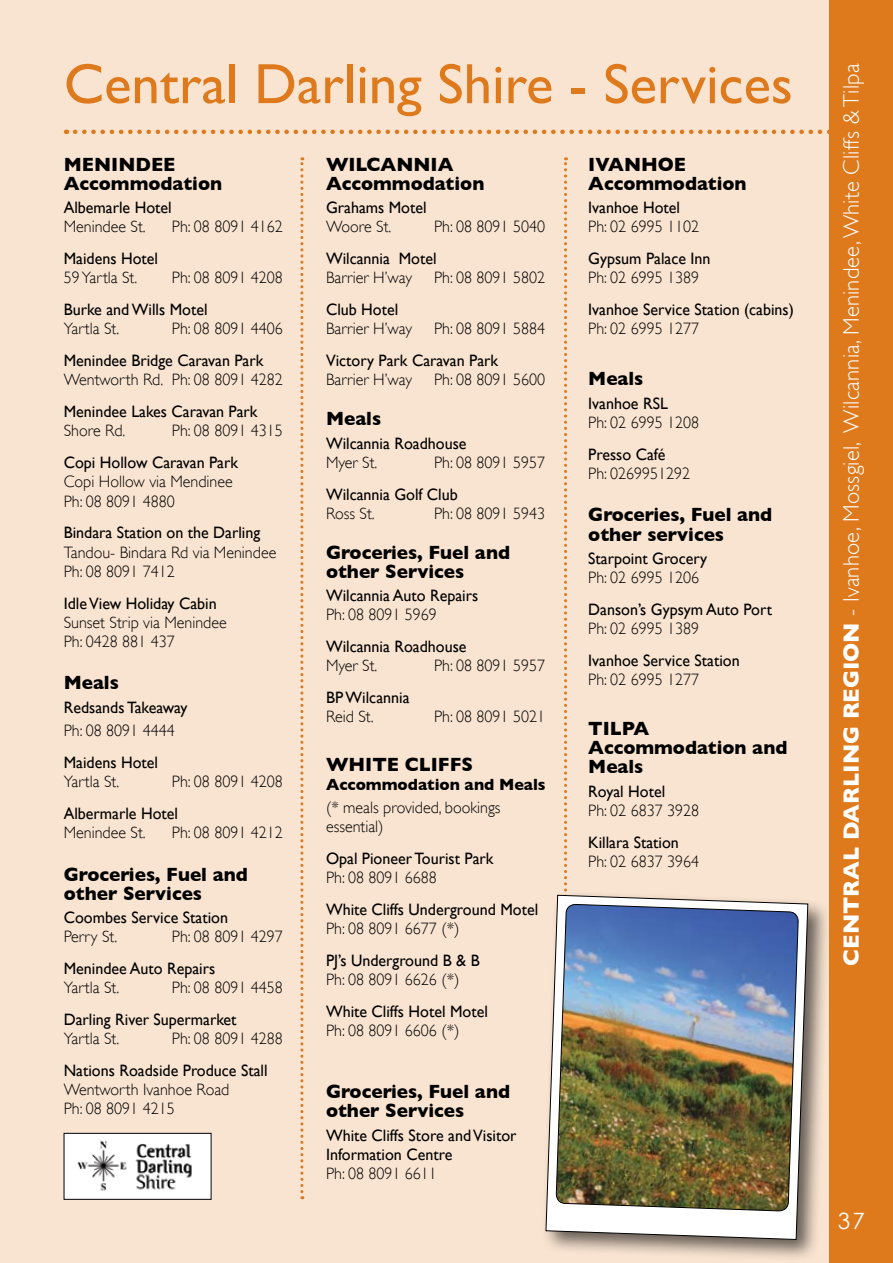
<style>
.page{position:relative;width:893px;height:1263px;background:#f9e4d1}
.page>*{position:absolute;margin:0;border:0;box-sizing:border-box;transform-origin:0 0}
.t1{font:57px "Gill Sans";color:#de791c}
.t2{font:300 22.5px "Gill Sans";letter-spacing:.01em;color:#fff}
.t3{font:22.5px "Century Gothic";color:#fff}
.t4{font:700 19.5px/19.2px "Gill Sans";color:#000}
.t5{font:300 16.5px/19px "Gill Sans";color:#000}
.t6{font:16.5px/19px "Gill Sans";color:#000}
.t7{font:700 16.5px "Gill Sans";color:#000}
.s1{font-weight:700}
</style>
<div class="page">
<div style="left:64px;top:1133px;width:147px;height:66px;background:#fff"></div>
<img style="left:77px;top:1140px;width:115px;height:51px">
<div style="left:64px;top:1133px;width:147px;height:66px;border:1px solid #000"></div>
<svg style="left:300px;top:157px;width:3px;height:1042px"></svg>
<svg style="left:564px;top:157px;width:3px;height:732px"></svg>
<div style="left:540px;top:889px;width:298px;height:374px;background:#000;opacity:.6"></div>
<svg style="left:546px;top:895px;width:262px;height:344px"></svg>
<img style="left:556px;top:904px;width:242px;height:307px">
<svg style="left:75px;top:130px;width:754px;height:4px"></svg>
<div style="left:829px;top:0;width:64px;height:1263px;background:#de791c"></div>
<h1 class="t1" style="left:64px;top:50px;width:730px">Central Darling Shire - Services</h1>
<p class="t4" style="left:64px;top:154px;width:160px">Menindee<br>Accommodation</p>
<p class="t6" style="left:64px;top:198px;width:109px">Albemarle Hotel</p>
<p class="t5" style="left:64px;top:217px;width:83px">Menindee St.</p>
<p class="t5" style="left:172px;top:217px;width:112px">Ph: 08 8091 4162</p>
<p class="t6" style="left:64px;top:249px;width:96px">Maidens Hotel</p>
<p class="t5" style="left:64px;top:268px;width:75px">59 Yartla St.</p>
<p class="t5" style="left:172px;top:268px;width:112px">Ph: 08 8091 4208</p>
<p class="t6" style="left:64px;top:300px;width:145px">Burke and Wills Motel</p>
<p class="t5" style="left:64px;top:319px;width:57px">Yartla St.</p>
<p class="t5" style="left:172px;top:319px;width:112px">Ph: 08 8091 4406</p>
<p class="t6" style="left:64px;top:351px;width:201px">Menindee Bridge Caravan Park</p>
<p class="t5" style="left:64px;top:370px;width:221px">Wentworth Rd. Ph: 08 8091 4282</p>
<p class="t6" style="left:64px;top:402px;width:195px">Menindee Lakes Caravan Park</p>
<p class="t5" style="left:64px;top:421px;width:63px">Shore Rd.</p>
<p class="t5" style="left:172px;top:421px;width:112px">Ph: 08 8091 4315</p>
<p class="t6" style="left:64px;top:453px;width:176px">Copi Hollow Caravan Park</p>
<p class="t5" style="left:64px;top:472px;width:171px">Copi Hollow via Mendinee<br>Ph: 08 8091 4880</p>
<p class="t6" style="left:64px;top:523px;width:198px">Bindara Station on the Darling</p>
<p class="t5" style="left:64px;top:542px;width:214px">Tandou- Bindara Rd via Menindee<br>Ph: 08 8091 7412</p>
<p class="t6" style="left:64px;top:593px;width:154px">Idle View Holiday Cabin</p>
<p class="t5" style="left:64px;top:613px;width:164px">Sunset Strip via Menindee<br>Ph: 0428 881 437</p>
<p class="t4" style="left:64px;top:673px;width:57px">Meals</p>
<p class="t6" style="left:64px;top:697px;width:125px">Redsands Takeaway</p>
<p class="t5" style="left:64px;top:721px;width:112px">Ph: 08 8091 4444</p>
<p class="t6" style="left:64px;top:753px;width:96px">Maidens Hotel</p>
<p class="t5" style="left:64px;top:772px;width:57px">Yartla St.</p>
<p class="t5" style="left:172px;top:772px;width:112px">Ph: 08 8091 4208</p>
<p class="t6" style="left:64px;top:804px;width:116px">Albermarle Hotel</p>
<p class="t5" style="left:64px;top:823px;width:83px">Menindee St.</p>
<p class="t5" style="left:172px;top:823px;width:112px">Ph: 08 8091 4212</p>
<p class="t4" style="left:64px;top:864px;width:186px">Groceries, Fuel and other Services</p>
<p class="t6" style="left:64px;top:908px;width:166px">Coombes Service Station</p>
<p class="t5" style="left:64px;top:927px;width:55px">Perry St.</p>
<p class="t5" style="left:172px;top:927px;width:112px">Ph: 08 8091 4297</p>
<p class="t6" style="left:64px;top:959px;width:153px">Menindee Auto Repairs</p>
<p class="t5" style="left:64px;top:978px;width:57px">Yartla St.</p>
<p class="t5" style="left:172px;top:978px;width:112px">Ph: 08 8091 4458</p>
<p class="t6" style="left:64px;top:1010px;width:174px">Darling River Supermarket</p>
<p class="t5" style="left:64px;top:1029px;width:57px">Yartla St.</p>
<p class="t5" style="left:172px;top:1029px;width:112px">Ph: 08 8091 4288</p>
<p class="t6" style="left:64px;top:1061px;width:205px">Nations Roadside Produce Stall</p>
<p class="t5" style="left:64px;top:1080px;width:167px">Wentworth Ivanhoe Road<br>Ph: 08 8091 4215</p>
<p class="t4" style="left:326px;top:154px;width:160px">Wilcannia<br>Accommodation</p>
<p class="t6" style="left:326px;top:198px;width:102px">Grahams Motel</p>
<p class="t5" style="left:326px;top:217px;width:67px">Woore St.</p>
<p class="t5" style="left:434px;top:217px;width:112px">Ph: 08 8091 5040</p>
<p class="t6" style="left:326px;top:249px;width:112px">Wilcannia Motel</p>
<p class="t5" style="left:326px;top:268px;width:88px">Barrier H’way</p>
<p class="t5" style="left:434px;top:268px;width:112px">Ph: 08 8091 5802</p>
<p class="t6" style="left:326px;top:300px;width:74px">Club Hotel</p>
<p class="t5" style="left:326px;top:319px;width:88px">Barrier H’way</p>
<p class="t5" style="left:434px;top:319px;width:112px">Ph: 08 8091 5884</p>
<p class="t6" style="left:326px;top:351px;width:174px">Victory Park Caravan Park</p>
<p class="t5" style="left:326px;top:370px;width:88px">Barrier H’way</p>
<p class="t5" style="left:434px;top:370px;width:112px">Ph: 08 8091 5600</p>
<p class="t4" style="left:326px;top:409px;width:57px">Meals</p>
<p class="t6" style="left:326px;top:433px;width:142px">Wilcannia Roadhouse</p>
<p class="t5" style="left:326px;top:453px;width:53px">Myer St.</p>
<p class="t5" style="left:434px;top:453px;width:112px">Ph: 08 8091 5957</p>
<p class="t6" style="left:326px;top:484px;width:133px">Wilcannia Golf Club</p>
<p class="t5" style="left:326px;top:504px;width:50px">Ross St.</p>
<p class="t5" style="left:434px;top:504px;width:112px">Ph: 08 8091 5943</p>
<p class="t4" style="left:326px;top:542px;width:186px">Groceries, Fuel and other Services</p>
<p class="t6" style="left:326px;top:586px;width:154px">Wilcannia Auto Repairs</p>
<p class="t5" style="left:326px;top:605px;width:112px">Ph: 08 8091 5969</p>
<p class="t6" style="left:326px;top:637px;width:142px">Wilcannia Roadhouse</p>
<p class="t5" style="left:326px;top:656px;width:53px">Myer St.</p>
<p class="t5" style="left:434px;top:656px;width:112px">Ph: 08 8091 5957</p>
<p class="t6" style="left:326px;top:688px;width:85px">BP Wilcannia</p>
<p class="t5" style="left:326px;top:707px;width:49px">Reid St.</p>
<p class="t5" style="left:434px;top:707px;width:112px">Ph: 08 8091 5021</p>
<p class="t4" style="left:326px;top:754px;width:36px">White</p>
<p class="t4" style="left:405px;top:754px;width:26px">Cliffs</p>
<p class="t7" style="left:326px;top:775px;width:221px">Accommodation and Meals</p>
<p class="t5" style="left:326px;top:798px;width:176px">(* meals provided, bookings essential)</p>
<p class="t6" style="left:326px;top:849px;width:169px">Opal Pioneer Tourist Park</p>
<p class="t5" style="left:326px;top:868px;width:112px">Ph: 08 8091 6688</p>
<p class="t6" style="left:326px;top:900px;width:214px">White Cliffs Underground Motel</p>
<p class="t5" style="left:326px;top:919px;width:135px">Ph: 08 8091 6677 (*)</p>
<p class="t6" style="left:326px;top:951px;width:155px">PJ’s Underground B &amp; B</p>
<p class="t5" style="left:326px;top:970px;width:135px">Ph: 08 8091 6626 (*)</p>
<p class="t6" style="left:326px;top:1002px;width:163px">White Cliffs Hotel Motel</p>
<p class="t5" style="left:326px;top:1021px;width:135px">Ph: 08 8091 6606 (*)</p>
<p class="t4" style="left:326px;top:1082px;width:186px">Groceries, Fuel and other Services</p>
<p class="t6" style="left:326px;top:1125px;width:192px">White Cliffs Store and Visitor<br>Information Centre</p>
<p class="t5" style="left:326px;top:1164px;width:112px">Ph: 08 8091 6611</p>
<p class="t4" style="left:588px;top:154px;width:160px">Ivanhoe<br>Accommodation</p>
<p class="t6" style="left:588px;top:198px;width:93px">Ivanhoe Hotel</p>
<p class="t5" style="left:588px;top:217px;width:112px">Ph: 02 6995 1102</p>
<p class="t6" style="left:588px;top:249px;width:124px">Gypsum Palace Inn</p>
<p class="t5" style="left:588px;top:268px;width:112px">Ph: 02 6995 1389</p>
<p class="t6" style="left:588px;top:300px;width:207px">Ivanhoe Service Station (cabins)</p>
<p class="t5" style="left:588px;top:319px;width:112px">Ph: 02 6995 1277</p>
<p class="t4" style="left:588px;top:369px;width:57px">Meals</p>
<p class="t6" style="left:588px;top:393px;width:81px">Ivanhoe RSL</p>
<p class="t5" style="left:588px;top:413px;width:112px">Ph: 02 6995 1208</p>
<p class="t6" style="left:588px;top:444px;width:79px">Presso Café</p>
<p class="t5" style="left:588px;top:464px;width:104px">Ph: 0269951292</p>
<p class="t4" style="left:588px;top:505px;width:186px">Groceries, Fuel and other services</p>
<p class="t6" style="left:588px;top:549px;width:121px">Starpoint Grocery</p>
<p class="t5" style="left:588px;top:568px;width:112px">Ph: 02 6995 1206</p>
<p class="t6" style="left:588px;top:600px;width:185px">Danson’s Gypsym Auto Port</p>
<p class="t5" style="left:588px;top:619px;width:112px">Ph: 02 6995 1389</p>
<p class="t6" style="left:588px;top:651px;width:153px">Ivanhoe Service Station</p>
<p class="t5" style="left:588px;top:670px;width:112px">Ph: 02 6995 1277</p>
<p class="t4" style="left:588px;top:719px;width:201px">Tilpa<br>Accommodation and<br>Meals</p>
<p class="t6" style="left:588px;top:781px;width:78px">Royal Hotel</p>
<p class="t5" style="left:588px;top:801px;width:112px">Ph: 02 6837 3928</p>
<p class="t6" style="left:588px;top:832px;width:92px">Killara Station</p>
<p class="t5" style="left:588px;top:852px;width:112px">Ph: 02 6837 3964</p>
<h2 class="t2" style="left:839px;top:966px;width:903px;rotate:-90deg"><span class="s1">CeNTRAL DARLING Region</span> - Ivanhoe, Mossgiel, Wilcannia, Menindee, White Cliffs &amp; Tilpa</h2>
<h2 class="t3" style="left:838px;top:1207px;width:29px">37</h2>
</div>
